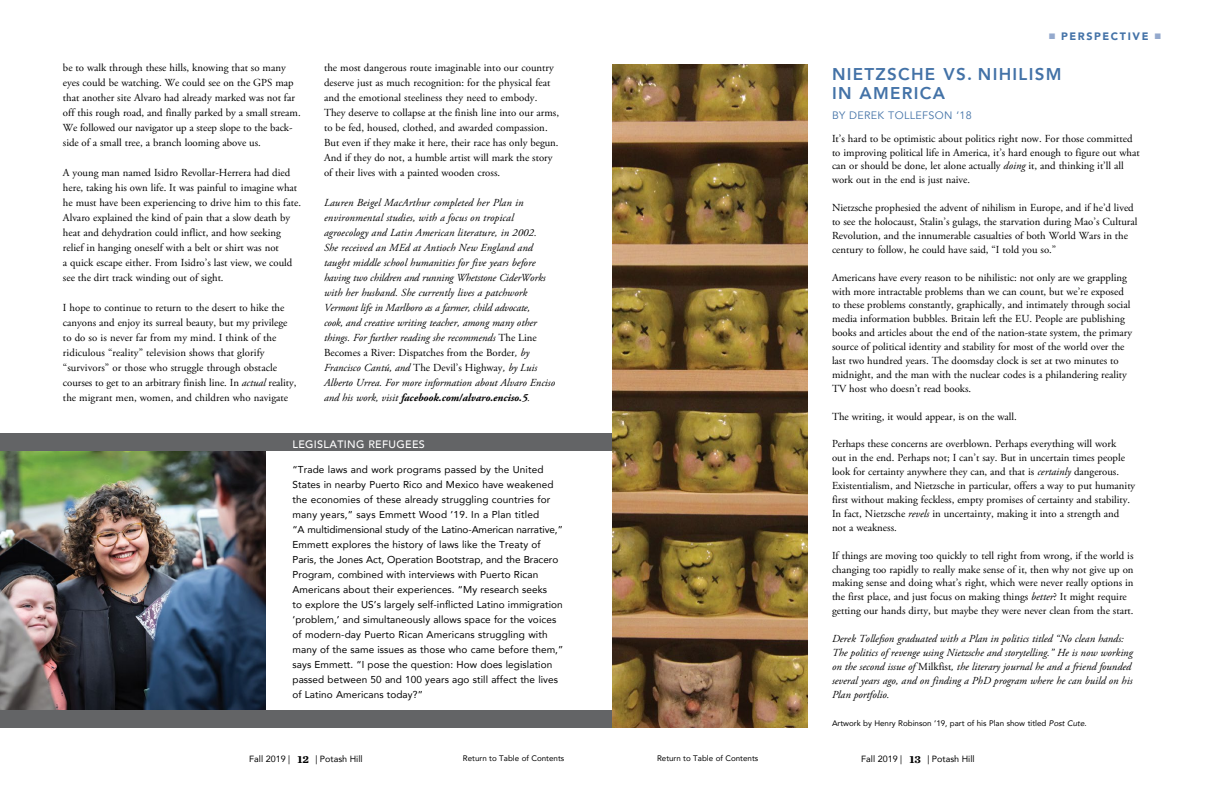
<style>
.page{position:relative;width:1224px;height:792px;background:#fff}
.page>*{position:absolute;margin:0;border:0;box-sizing:border-box;transform-origin:0 0}
.t1{font:800 17px/19px "Avenir";letter-spacing:.075em;color:#4372a7}
.t2{font:700 11px "Chronicle Text G1";color:#000}
.t3{font:10.8px/15px "Adobe Garamond Pro";color:#000}
.t4{font:italic 10.8px/15px "Adobe Garamond Pro";color:#000}
.t5{font:500 10.8px "Avenir";letter-spacing:.03em;color:#fff}
.t6{font:10.8px "Avenir";letter-spacing:.03em;color:#4372a7}
.t7{font:900 10.8px "Avenir";letter-spacing:.15em;color:#4372a7}
.t8{font:10px/15px "Avenir";letter-spacing:.01em;color:#000}
.t9{font:9px "Avenir";color:#000}
.t10{font:8px "Avenir";color:#000}
.s1{font-style:italic}
.s2{font-style:normal}
.s3{font-weight:700}
.s4{color:#94a9cd}
</style>
<div class="page">
<img style="left:0;top:451px;width:266px;height:259px">
<div style="left:0;top:433px;width:612px;height:18px;background:#636466"></div>
<div style="left:0;top:710px;width:612px;height:18px;background:#636466"></div>
<img style="left:612px;top:64px;width:196px;height:663px">
<p class="t3" style="left:63px;top:60px;width:239px">be to walk through these hills, knowing that so many eyes could be watching. We could see on the GPS map that another site Alvaro had already marked was not far off this rough road, and finally parked by a small stream.<br>We followed our navigator up a steep slope to the back&shy;side of a small tree, a branch looming above us.</p>
<p class="t3" style="left:63px;top:165px;width:240px">A young man named Isidro Revollar-Herrera had died here, taking his own life. It was painful to imagine what he must have been experiencing to drive him to this fate.<br>Alvaro explained the kind of pain that a slow death by heat and dehydration could inflict, and how seeking relief in hanging oneself with a belt or shirt was not<br>a quick escape either. From Isidro’s last view, we could see the dirt track winding out of sight.</p>
<p class="t3" style="left:63px;top:300px;width:235px">I hope to continue to return to the desert to hike the canyons and enjoy its surreal beauty, but my privilege to do so is never far from my mind. I think of the ridiculous “reality” television shows that glorify “survivors” or those who struggle through obstacle courses to get to an arbitrary finish line. In <span class="s1">actual</span> reality, the migrant men, women, and children who navigate</p>
<p class="t3" style="left:324px;top:60px;width:237px">the most dangerous route imaginable into our country deserve just as much recognition: for the physical feat and the emotional steeliness they need to embody.<br>They deserve to collapse at the finish line into our arms, to be fed, housed, clothed, and awarded compassion.<br>But even if they make it here, their race has only begun.<br>And if they do not, a humble artist will mark the story of their lives with a painted wooden cross.</p>
<p class="t4" style="left:324px;top:195px;width:233px">Lauren Beigel MacArthur completed her Plan in environmental studies, with a focus on tropical agroecology and Latin American literature, in 2002.<br>She received an MEd at Antioch New England and taught middle school humanities for five years before having two children and running Whetstone CiderWorks with her husband. She currently lives a patchwork Vermont life in Marlboro as a farmer, child advocate,<br>cook, and creative writing teacher, among many other things. For further reading she recommends <span class="s2">The Line Becomes a River: Dispatches from the Border</span>, by Francisco Cantú, and <span class="s2">The Devil’s Highway</span>, by Luis Alberto Urrea. For more information about Alvaro Enciso and his work, visit <span class="s3">facebook.com/alvaro.enciso.5</span>.</p>
<p class="t5" style="left:292px;top:435px;width:134px">LEGISLATING REFUGEES</p>
<p class="t8" style="left:292px;top:462px;width:272px">“Trade laws and work programs passed by the United States in nearby Puerto Rico and Mexico have weakened the economies of these already struggling countries for many years,” says Emmett Wood ’19. In a Plan titled<br>“A multidimensional study of the Latino-American narrative,” Emmett explores the history of laws like the Treaty of Paris, the Jones Act, Operation Bootstrap, and the Bracero Program, combined with interviews with Puerto Rican Americans about their experiences. “My research seeks<br>to explore the US’s largely self-inflicted Latino immigration ‘problem,’ and simultaneously allows space for the voices of modern-day Puerto Rican Americans struggling with many of the same issues as those who came before them,” says Emmett. “I pose the question: How does legislation passed between 50 and 100 years ago still affect the lives of Latino Americans today?”</p>
<p class="t7" style="left:1049px;top:27px;width:113px"><span class="s4">■</span> PERSPECTIVE <span class="s4">■</span></p>
<h1 class="t1" style="left:832px;top:64px;width:231px">NIETZSCHE VS. NIHILISM<br>IN AMERICA</h1>
<p class="t6" style="left:832px;top:109px;width:141px">BY DEREK TOLLEFSON ’18</p>
<p class="t3" style="left:832px;top:132px;width:309px;line-height:13.9px">It’s hard to be optimistic about politics right now. For those committed to improving political life in America, it’s hard enough to figure out what can or should be done, let alone actually <span class="s1">doing</span> it, and thinking it’ll all work out in the end is just naive.</p>
<p class="t3" style="left:832px;top:201px;width:307px;line-height:13.9px">Nietzsche prophesied the advent of nihilism in Europe, and if he’d lived to see the holocaust, Stalin’s gulags, the starvation during Mao’s Cultural Revolution, and the innumerable casualties of both World Wars in the century to follow, he could have said, “I told you so.”</p>
<p class="t3" style="left:832px;top:271px;width:302px;line-height:13.9px">Americans have every reason to be nihilistic: not only are we grappling with more intractable problems than we can count, but we’re exposed to these problems constantly, graphically, and intimately through social media information bubbles. Britain left the EU. People are publishing books and articles about the end of the nation-state system, the primary source of political identity and stability for most of the world over the last two hundred years. The doomsday clock is set at two minutes to midnight, and the man with the nuclear codes is a philandering reality TV host who doesn’t read books.</p>
<p class="t3" style="left:832px;top:409px;width:186px">The writing, it would appear, is on the wall.</p>
<p class="t3" style="left:832px;top:437px;width:305px;line-height:13.9px">Perhaps these concerns are overblown. Perhaps everything will work<br>out in the end. Perhaps not; I can’t say. But in uncertain times people look for certainty anywhere they can, and that is <span class="s1">certainly</span> dangerous.<br>Existentialism, and Nietzsche in particular, offers a way to put humanity first without making feckless, empty promises of certainty and stability.<br>In fact, Nietzsche <span class="s1">revels</span> in uncertainty, making it into a strength and not a weakness.</p>
<p class="t3" style="left:832px;top:549px;width:303px;line-height:13.9px">If things are moving too quickly to tell right from wrong, if the world is changing too rapidly to really make sense of it, then why not give up on making sense and doing what’s right, which were never really options in the first place, and just focus on making things <span class="s1">better</span>? It might require getting our hands dirty, but maybe they were never clean from the start.</p>
<p class="t4" style="left:832px;top:632px;width:302px;line-height:13.9px">Derek Tollefson graduated with a Plan in politics titled “No clean hands:<br>The politics of revenge using Nietzsche and storytelling.” He is now working on the second issue of <span class="s2">Milkfist</span>, the literary journal he and a friend founded several years ago, and on finding a PhD program where he can build on his Plan portfolio.</p>
<p class="t10" style="left:832px;top:716px;width:256px">Artwork by Henry Robinson ’19, part of his Plan show titled <span class="s1">Post Cute</span>.</p>
<p class="t2" style="left:298px;top:750px;width:13px">12</p>
<p class="t10" style="left:463px;top:752px;width:103px">Return to Table of Contents</p>
<p class="t10" style="left:657px;top:752px;width:103px">Return to Table of Contents</p>
<p class="t9" style="left:861px;top:752px;width:43px">Fall 2019 |</p>
<p class="t9" style="left:927px;top:752px;width:49px">| Potash Hill</p>
<p class="t9" style="left:249px;top:752px;width:43px">Fall 2019 |</p>
<p class="t9" style="left:315px;top:752px;width:49px">| Potash Hill</p>
<p class="t2" style="left:909px;top:750px;width:13px">13</p>
</div>
